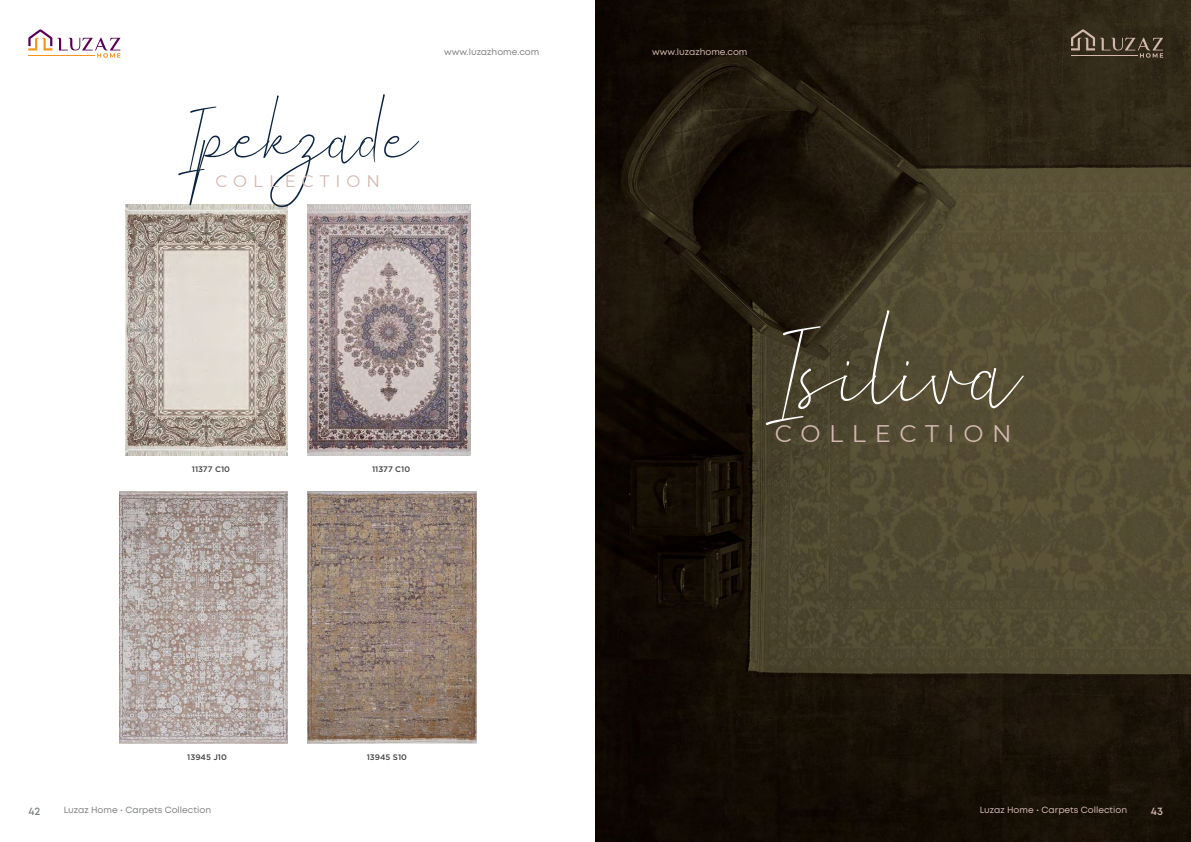
<style>
.page{position:relative;width:1191px;height:842px;background:#fff}
.page>*{position:absolute;margin:0;border:0;box-sizing:border-box;transform-origin:0 0}
.t1{font:106.4px "Ametha";letter-spacing:-.02em;color:#fff}
.t2{font:73.9px "Ametha";letter-spacing:-.02em;color:#0c2340}
.t3{font:24px "Montserrat";letter-spacing:.36em;color:#d3b8b1}
.t4{font:16.7px "Montserrat";letter-spacing:.36em;color:#d3b8b1}
.t5{font:600 11px "Mont";color:#808285}
.t6{font:600 11px "Mont";color:#d3b8b1}
.t7{font:9px "Mont";color:#808285}
.t8{font:9px "Mont";color:#d3b8b1}
.t9{font:500 8px "Gotham";color:#414042}
</style>
<div class="page">
<svg style="left:28px;top:29px;width:92px;height:29px"></svg>
<hr style="left:28px;top:55px;width:67px;height:1px;background:#f7941e">
<img style="left:308px;top:492px;width:168px;height:251px">
<img style="left:125px;top:204px;width:163px;height:251px">
<img style="left:308px;top:204px;width:162px;height:251px">
<img style="left:119px;top:492px;width:169px;height:251px">
<img style="left:595px;top:0;width:596px;height:842px">
<svg style="left:1071px;top:29px;width:92px;height:29px;background:#4c4132"></svg>
<hr style="left:1071px;top:55px;width:66px;height:1px;background:#d3b8b1">
<h2 class="t2" style="left:177px;top:95px;width:243px">Ipekzade</h2>
<h3 class="t4" style="left:215px;top:170px;width:166px">COLLECTION</h3>
<p class="t7" style="left:444px;top:46px;width:97px">www.luzazhome.com</p>
<p class="t9" style="left:192px;top:464px;width:40px">11377 C10</p>
<p class="t9" style="left:372px;top:464px;width:40px">11377 C10</p>
<p class="t9" style="left:187px;top:751px;width:41px">13945 J10</p>
<p class="t9" style="left:367px;top:751px;width:42px">13945 S10</p>
<p class="t5" style="left:28px;top:803px;width:14px">42</p>
<p class="t7" style="left:64px;top:804px;width:149px">Luzaz Home • Carpets Collection</p>
<p class="t8" style="left:652px;top:46px;width:97px">www.luzazhome.com</p>
<h1 class="t1" style="left:764px;top:309px;width:260px">Isiliva</h1>
<h3 class="t3" style="left:775px;top:417px;width:238px">COLLECTION</h3>
<p class="t8" style="left:980px;top:804px;width:149px">Luzaz Home • Carpets Collection</p>
<p class="t6" style="left:1151px;top:803px;width:14px">43</p>
</div>
